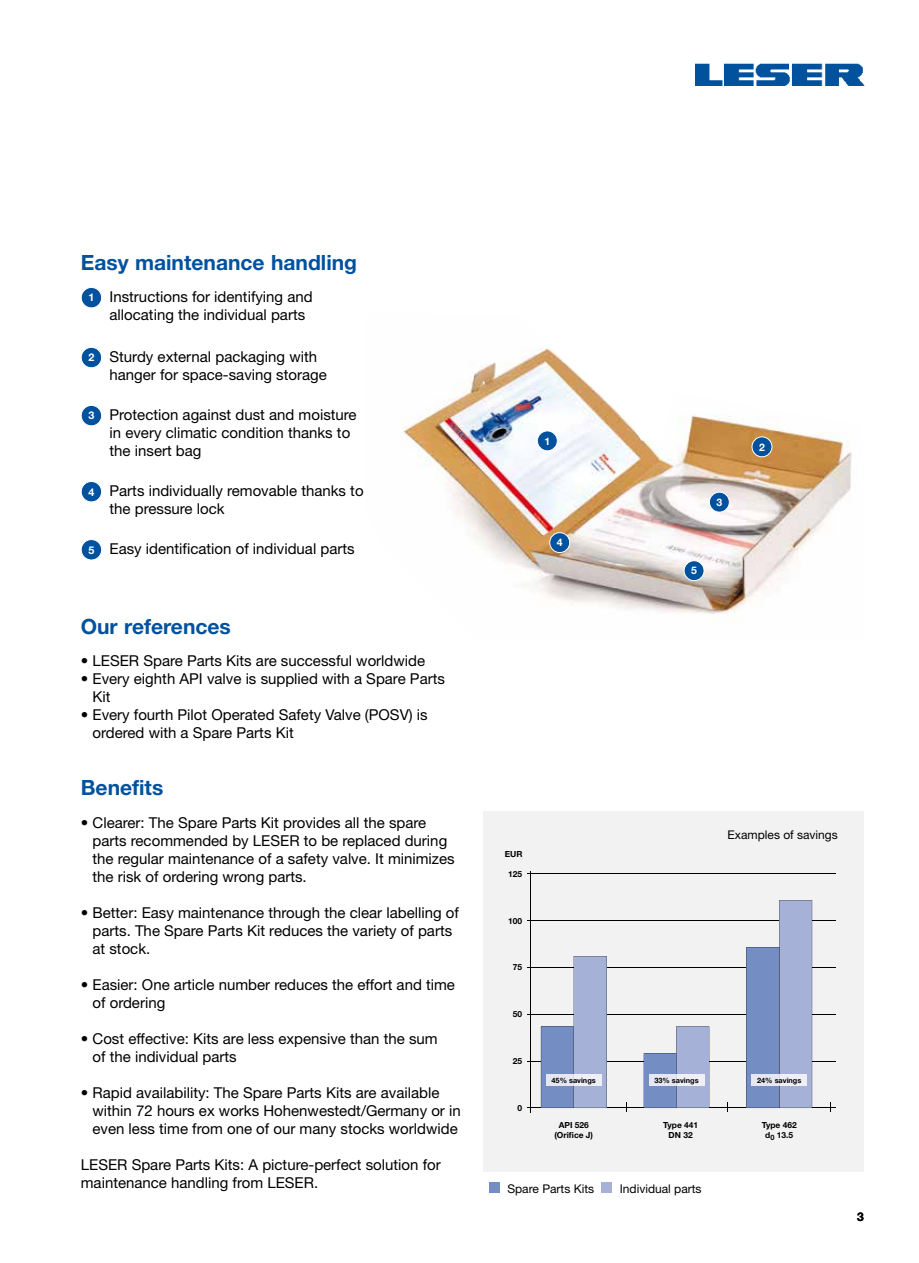
<style>
.page{position:relative;width:919px;height:1263px;background:#fff}
.page>*{position:absolute;margin:0;border:0;box-sizing:border-box;transform-origin:0 0}
.t1{font:700 21px "Helvetica Neue LT Pro";color:#00519e}
.t2{font:15px/18px "Helvetica Neue LT Pro";color:#000}
.t3{font:12px "Helvetica Neue LT Pro";color:#000}
.t4{font:700 12px "Helvetica Neue LT Pro";color:#000}
.t5{font:700 10.65px "Helvetica Neue LT Pro";color:#fff}
.t6{font:700 10.5px "Helvetica Neue LT Pro";color:#fff}
.t7{font:700 8.4px/10.1px "Helvetica Neue LT Pro";color:#000;text-align:center}
.t8{font:700 7.35px "Helvetica Neue LT Pro";color:#000}
</style>
<div class="page">
<img style="left:401px;top:347px;width:451px;height:275px">
<div style="left:537px;top:431px;width:20px;height:20px;background:#00519e;border-radius:50%"></div>
<div style="left:537px;top:431px;width:20px;height:20px;border:1px solid #fff;border-radius:50%"></div>
<div style="left:752px;top:437px;width:19px;height:20px;background:#00519e;border-radius:50%"></div>
<div style="left:751px;top:436px;width:21px;height:21px;border:1px solid #fff;border-radius:50%"></div>
<div style="left:709px;top:492px;width:20px;height:20px;background:#00519e;border-radius:50%"></div>
<div style="left:709px;top:492px;width:20px;height:20px;border:1px solid #fff;border-radius:50%"></div>
<div style="left:549px;top:533px;width:20px;height:20px;background:#00519e;border-radius:50%"></div>
<div style="left:549px;top:532px;width:21px;height:21px;border:1px solid #fff;border-radius:50%"></div>
<div style="left:684px;top:561px;width:20px;height:20px;background:#00519e;border-radius:50%"></div>
<div style="left:683px;top:560px;width:21px;height:21px;border:1px solid #fff;border-radius:50%"></div>
<img style="left:695px;top:63px;width:169px;height:23px">
<div style="left:483px;top:811px;width:380px;height:360px;background:#f2f2f3"></div>
<hr style="left:527px;top:1107px;width:308px;height:1px;background:#000">
<hr style="left:527px;top:1061px;width:308px;height:1px;background:#000">
<hr style="left:527px;top:1014px;width:308px;height:1px;background:#000">
<hr style="left:527px;top:967px;width:308px;height:1px;background:#000">
<hr style="left:527px;top:920px;width:308px;height:1px;background:#000">
<hr style="left:527px;top:873px;width:308px;height:1px;background:#000">
<hr style="left:530px;top:871px;width:1px;height:241px;background:#000">
<svg style="left:541px;top:956px;width:65px;height:152px"></svg>
<svg style="left:643px;top:1026px;width:66px;height:82px"></svg>
<svg style="left:746px;top:900px;width:66px;height:208px"></svg>
<div style="left:81px;top:287px;width:21px;height:21px;background:#00519e;border-radius:50%"></div>
<div style="left:81px;top:287px;width:21px;height:21px;border:1px solid #fff;border-radius:50%"></div>
<div style="left:81px;top:347px;width:21px;height:21px;background:#00519e;border-radius:50%"></div>
<div style="left:81px;top:347px;width:21px;height:21px;border:1px solid #fff;border-radius:50%"></div>
<div style="left:81px;top:405px;width:21px;height:21px;background:#00519e;border-radius:50%"></div>
<div style="left:81px;top:405px;width:21px;height:21px;border:1px solid #fff;border-radius:50%"></div>
<div style="left:81px;top:481px;width:21px;height:21px;background:#00519e;border-radius:50%"></div>
<div style="left:81px;top:481px;width:21px;height:21px;border:1px solid #fff;border-radius:50%"></div>
<div style="left:81px;top:540px;width:21px;height:20px;background:#00519e;border-radius:50%"></div>
<div style="left:81px;top:539px;width:21px;height:21px;border:1px solid #fff;border-radius:50%"></div>
<div style="left:489px;top:1182px;width:11px;height:11px;background:#748dc2"></div>
<div style="left:601px;top:1182px;width:11px;height:11px;background:#a5b1d7"></div>
<h1 class="t1" style="left:81px;top:249px;width:278px">Easy maintenance handling</h1>
<p class="t5" style="left:88px;top:291px;width:7px">1</p>
<p class="t2" style="left:109px;top:288px;width:205px">Instructions for identifying and allocating the individual parts</p>
<p class="t5" style="left:88px;top:351px;width:7px">2</p>
<p class="t2" style="left:109px;top:347px;width:219px">Sturdy external packaging with hanger for space-saving storage</p>
<p class="t5" style="left:88px;top:409px;width:7px">3</p>
<p class="t2" style="left:109px;top:405px;width:249px">Protection against dust and moisture in every climatic condition thanks to the insert bag</p>
<p class="t5" style="left:88px;top:485px;width:7px">4</p>
<p class="t2" style="left:109px;top:482px;width:255px">Parts individually removable thanks to the pressure lock</p>
<p class="t5" style="left:88px;top:543px;width:7px">5</p>
<p class="t2" style="left:109px;top:540px;width:247px">Easy identification of individual parts</p>
<h1 class="t1" style="left:81px;top:613px;width:151px">Our references</h1>
<p class="t2" style="left:81px;top:651px;width:346px">• LESER Spare Parts Kits are successful worldwide</p>
<p class="t2" style="left:92px;top:669px;width:354px;text-indent:-12px">• Every eighth API valve is supplied with a Spare Parts<br>Kit</p>
<p class="t2" style="left:92px;top:705px;width:337px;text-indent:-12px">• Every fourth Pilot Operated Safety Valve (POSV) is ordered with a Spare Parts Kit</p>
<h1 class="t1" style="left:81px;top:774px;width:84px">Benefits</h1>
<p class="t2" style="left:92px;top:813px;width:364px;text-indent:-12px">• Clearer: The Spare Parts Kit provides all the spare parts recommended by LESER to be replaced during the regular maintenance of a safety valve. It minimizes the risk of ordering wrong parts.</p>
<p class="t2" style="left:92px;top:903px;width:368px;text-indent:-12px">• Better: Easy maintenance through the clear labelling of parts. The Spare Parts Kit reduces the variety of parts at stock.</p>
<p class="t2" style="left:92px;top:975px;width:364px;text-indent:-12px">• Easier: One article number reduces the effort and time of ordering</p>
<p class="t2" style="left:92px;top:1029px;width:347px;text-indent:-12px">• Cost effective: Kits are less expensive than the sum of the individual parts</p>
<p class="t2" style="left:92px;top:1083px;width:370px;text-indent:-12px">• Rapid availability: The Spare Parts Kits are available within 72 hours ex works Hohenwestedt/Germany or in even less time from one of our many stocks worldwide</p>
<p class="t2" style="left:81px;top:1155px;width:361px">LESER Spare Parts Kits: A picture-perfect solution for maintenance handling from LESER.</p>
<p class="t6" style="left:544px;top:434px;width:7px">1</p>
<p class="t6" style="left:557px;top:536px;width:7px">4</p>
<p class="t6" style="left:716px;top:495px;width:7px">3</p>
<p class="t6" style="left:691px;top:564px;width:7px">5</p>
<p class="t6" style="left:759px;top:440px;width:7px">2</p>
<p class="t7" style="left:504px;top:849px;width:19px">EUR</p>
<p class="t7" style="left:508px;top:869px;width:16px">125</p>
<p class="t7" style="left:508px;top:915px;width:16px">100</p>
<p class="t7" style="left:513px;top:962px;width:11px">75</p>
<p class="t7" style="left:513px;top:1009px;width:11px">50</p>
<p class="t7" style="left:513px;top:1056px;width:11px">25</p>
<p class="t7" style="left:517px;top:1102px;width:6px">0</p>
<p class="t3" style="left:727px;top:827px;width:112px">Examples of savings</p>
<p class="t8" style="left:551px;top:1075px;width:46px">45% savings</p>
<p class="t8" style="left:654px;top:1075px;width:46px">33% savings</p>
<p class="t8" style="left:757px;top:1075px;width:46px">24% savings</p>
<p class="t7" style="left:554px;top:1120px;width:40px">API 526 (Orifice J)</p>
<p class="t7" style="left:663px;top:1120px;width:37px">Type 441<br>DN 32</p>
<p class="t7" style="left:761px;top:1120px;width:37px">Type 462 d<sub>0</sub> 13.5</p>
<p class="t3" style="left:507px;top:1181px;width:88px">Spare Parts Kits</p>
<p class="t3" style="left:619px;top:1181px;width:83px">Individual parts</p>
<p class="t4" style="left:857px;top:1209px;width:8px">3</p>
</div>
